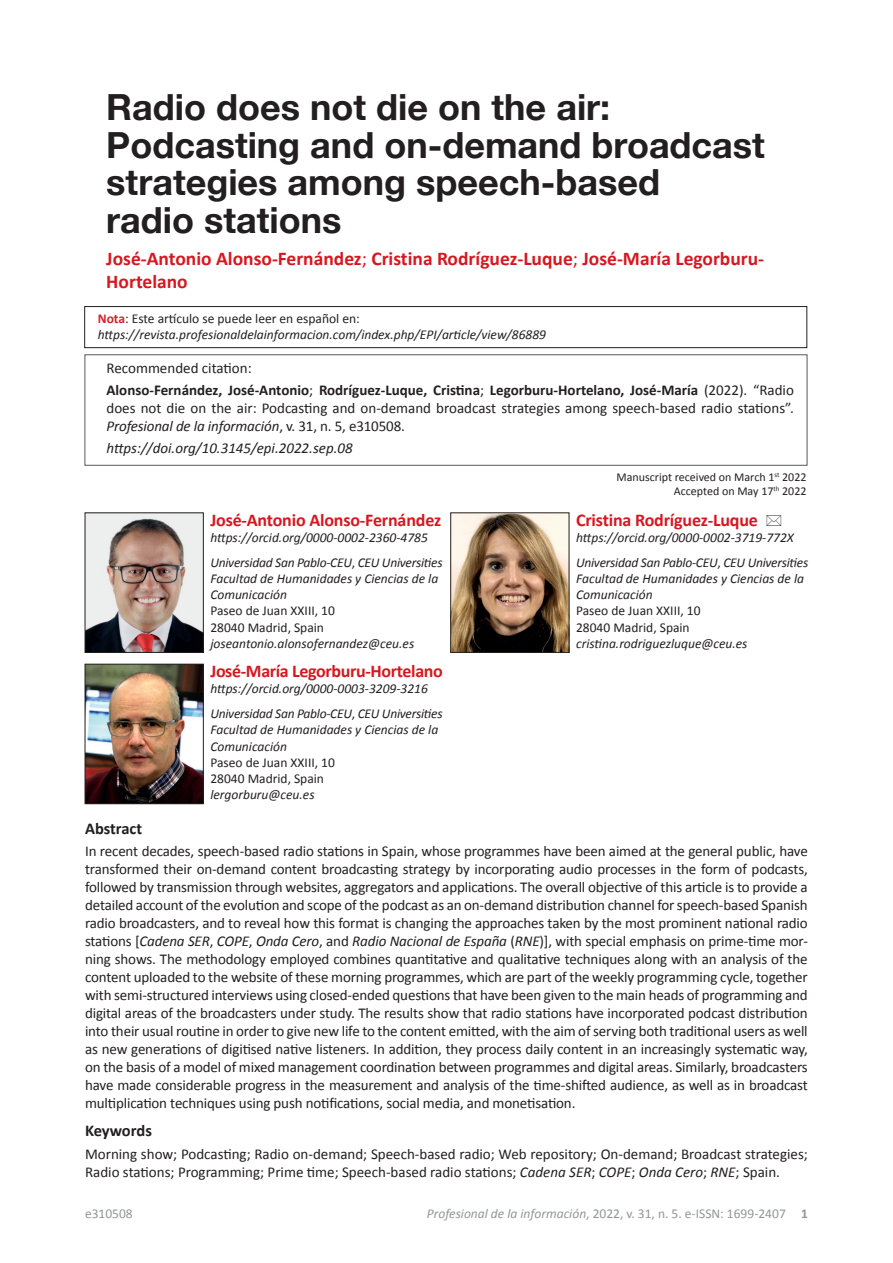
<style>
.page{position:relative;width:893px;height:1263px;background:#fff}
.page>*{position:absolute;margin:0;border:0;box-sizing:border-box;transform-origin:0 0}
.t1{font:700 36px/37.5px "Helvetica Neue";color:#231f20}
.t2{font:700 19.5px/23.4px "Calibri";color:#d7171f}
.t3{font:700 18px "Calibri";letter-spacing:-.01em;color:#d7171f}
.t4{font:700 16.5px "Calibri";letter-spacing:-.005em;color:#231f20}
.t5{font:15px/18px "Calibri";color:#231f20}
.t6{font:700 15px/22.2px "Calibri";color:#231f20}
.t7{font:italic 15px "Calibri";color:#231f20}
.t8{font:italic 13.5px/16.2px "Calibri";color:#231f20}
.t9{font:italic 13.5px/24.8px "Calibri";letter-spacing:-.02em;color:#231f20}
.t10{font:13.5px/16.2px "Calibri";color:#231f20}
.t11{font:13.5px "Calibri";color:#939598}
.t12{font:12px/14.4px "Calibri";color:#231f20;text-align:right}
.s1{font-weight:400}
.s2{font-weight:700;font-style:normal;color:#d1232a}
.s3{font-style:normal}
.s4{font-style:italic}
.s5{font-weight:700}
</style>
<div class="page">
<div style="left:85px;top:354px;width:722px;height:112px;border:1px solid #57585a"></div>
<img style="left:87px;top:514px;width:115px;height:137px">
<div style="left:85px;top:512px;width:119px;height:141px;border:1px solid #231f20"></div>
<div style="left:84px;top:306px;width:723px;height:42px;border:1px solid #231f20"></div>
<img style="left:452px;top:514px;width:115px;height:137px">
<div style="left:450px;top:512px;width:119px;height:141px;border:1px solid #231f20"></div>
<img style="left:87px;top:666px;width:115px;height:136px">
<div style="left:85px;top:664px;width:119px;height:140px;border:1px solid #231f20"></div>
<h1 class="t1" style="left:106px;top:90px;width:660px">Radio does not die on the air:<br>Podcasting and on-demand broadcast strategies among speech-based<br>radio stations</h1>
<h2 class="t2" style="left:106px;top:245px;width:659px">José-Antonio Alonso-Fernández<span class="s1">;</span> Cristina Rodríguez-Luque<span class="s1">;</span> José-María Legorburu-<br>Hortelano</h2>
<p class="t8" style="left:98px;top:310px;width:450px"><span class="s2">Nota</span><span class="s3">: Este artículo se puede leer en español en: </span>https://revista.profesionaldelainformacion.com/index.php/EPI/article/view/86889</p>
<p class="t6" style="left:107px;top:356px;width:689px"><span class="s1">Recommended citation:<br></span>Alonso-Fernández, José-Antonio<span class="s1">;</span> Rodríguez-Luque, Cristina<span class="s1">;</span> Legorburu-Hortelano, José-María <span class="s1">(2022). “Radio</span></p>
<p class="t5" style="left:107px;top:398px;width:689px">does not die on the air: Podcasting and on-demand broadcast strategies among speech-based radio stations”.<br><span class="s4">Profesional de la información</span>, v. 31, n. 5, e310508.</p>
<p class="t7" style="left:107px;top:439px;width:248px">https://doi.org/10.3145/epi.2022.sep.08</p>
<p class="t12" style="left:617px;top:469px;width:191px">Manuscript received on March 1<sup>st</sup> 2022<br>Accepted on May 17<sup>th</sup> 2022</p>
<p class="t3" style="left:210px;top:509px;width:232px">José-Antonio Alonso-Fernández</p>
<p class="t9" style="left:210px;top:525px;width:234px">https://orcid.org/0000-0002-2360-4785<br>Universidad San Pablo-CEU<span class="s3">,</span> CEU Universities</p>
<p class="t8" style="left:210px;top:570px;width:229px">Facultad de Humanidades y Ciencias de la<br>Comunicación</p>
<p class="t10" style="left:210px;top:602px;width:126px">Paseo de Juan XXIII, 10<br>28040 Madrid, Spain</p>
<p class="t8" style="left:210px;top:635px;width:205px">joseantonio.alonsofernandez@ceu.es</p>
<p class="t3" style="left:576px;top:509px;width:183px">Cristina Rodríguez-Luque</p>
<p class="t9" style="left:576px;top:525px;width:234px">https://orcid.org/0000-0002-3719-772X<br>Universidad San Pablo-CEU<span class="s3">,</span> CEU Universities</p>
<p class="t8" style="left:576px;top:570px;width:229px">Facultad de Humanidades y Ciencias de la<br>Comunicación</p>
<p class="t10" style="left:576px;top:602px;width:126px">Paseo de Juan XXIII, 10<br>28040 Madrid, Spain</p>
<p class="t8" style="left:576px;top:635px;width:173px">cristina.rodriguezluque@ceu.es</p>
<p class="t3" style="left:210px;top:660px;width:234px">José-María Legorburu-Hortelano</p>
<p class="t9" style="left:210px;top:676px;width:234px">https://orcid.org/0000-0003-3209-3216<br>Universidad San Pablo-CEU<span class="s3">,</span> CEU Universities</p>
<p class="t8" style="left:210px;top:721px;width:229px">Facultad de Humanidades y Ciencias de la<br>Comunicación</p>
<p class="t10" style="left:210px;top:753px;width:126px">Paseo de Juan XXIII, 10<br>28040 Madrid, Spain</p>
<p class="t8" style="left:210px;top:786px;width:106px">lergorburu@ceu.es</p>
<p class="t4" style="left:85px;top:818px;width:59px">Abstract</p>
<p class="t5" style="left:85px;top:841px;width:724px;text-align:justify">In recent decades, speech-based radio stations in Spain, whose programmes have been aimed at the general public, have transformed their on-demand content broadcasting strategy by incorporating audio processes in the form of podcasts, followed by transmission through websites, aggregators and applications. The overall objective of this article is to provide a detailed account of the evolution and scope of the podcast as an on-demand distribution channel for speech-based Spanish radio broadcasters, and to reveal how this format is changing the approaches taken by the most prominent national radio stations [<span class="s4">Cadena SER</span>, <span class="s4">COPE</span>, <span class="s4">Onda Cero</span>, and <span class="s4">Radio Nacional de España</span> (<span class="s4">RNE</span>)], with special emphasis on prime-time mor&shy;ning shows. The methodology employed combines quantitative and qualitative techniques along with an analysis of the content uploaded to the website of these morning programmes, which are part of the weekly programming cycle, together with semi-structured interviews using closed-ended questions that have been given to the main heads of programming and digital areas of the broadcasters under study. The results show that radio stations have incorporated podcast distribution into their usual routine in order to give new life to the content emitted, with the aim of serving both traditional users as well as new generations of digitised native listeners. In addition, they process daily content in an increasingly systematic way, on the basis of a model of mixed management coordination between programmes and digital areas. Similarly, broadcasters have made considerable progress in the measurement and analysis of the time-shifted audience, as well as in broadcast multiplication techniques using push notifications, social media, and monetisation.</p>
<p class="t4" style="left:85px;top:1121px;width:68px">Keywords</p>
<p class="t5" style="left:85px;top:1144px;width:724px">Morning show; Podcasting; Radio on-demand; Speech-based radio; Web repository; On-demand; Broadcast strategies;<br>Radio stations; Programming; Prime time; Speech-based radio stations; <span class="s4">Cadena SER</span>; <span class="s4">COPE</span>; <span class="s4">Onda Cero</span>; <span class="s4">RNE</span>; Spain.</p>
<p class="t11" style="left:85px;top:1205px;width:49px">e310508</p>
<p class="t11" style="left:427px;top:1205px;width:383px"><span class="s4">Profesional de la información</span>, 2022, v. 31, n. 5. e-ISSN: 1699-2407 <span class="s5">1</span></p>
</div>
